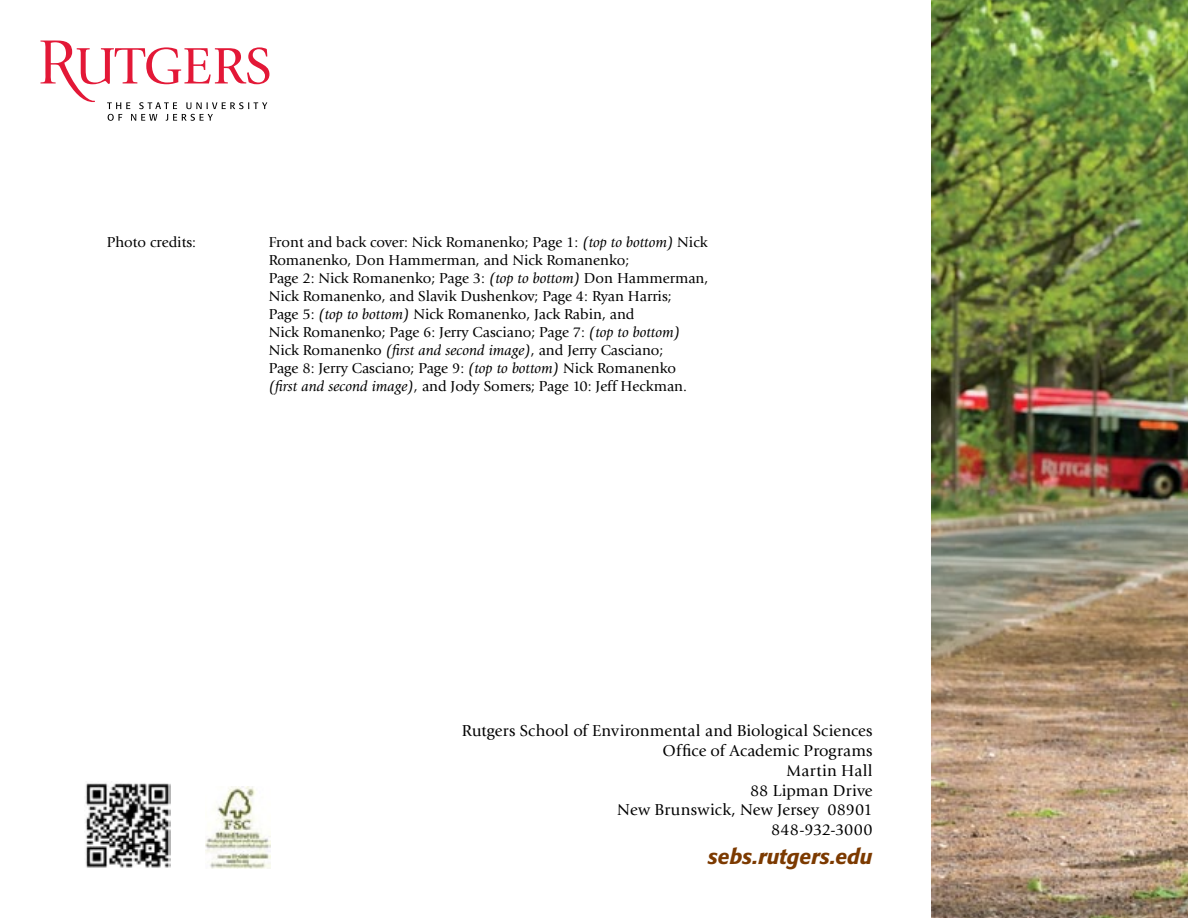
<style>
.page{position:relative;width:1188px;height:918px;background:#fff}
.page>*{position:absolute;margin:0;border:0;box-sizing:border-box;transform-origin:0 0}
.t1{font:italic 500 21px "Formata BQ";color:#7c3a00}
.t2{font:16.5px/19.8px "Giovanni Std";letter-spacing:.01em;color:#000;text-align:right}
.t3{font:15px/18px "Giovanni Std";color:#000}
.s1{font-style:italic}
</style>
<div class="page">
<img style="left:932px;top:0;width:256px;height:918px">
<svg style="left:40px;top:40px;width:229px;height:81px"></svg>
<img style="left:85px;top:783px;width:86px;height:85px">
<img style="left:205px;top:787px;width:66px;height:81px">
<p class="t3" style="left:107px;top:234px;width:91px">Photo credits:</p>
<p class="t3" style="left:269px;top:234px;width:441px">Front and back cover: Nick Romanenko; Page 1: <span class="s1">(top to bottom)</span> Nick Romanenko, Don Hammerman, and Nick Romanenko;<br>Page 2: Nick Romanenko; Page 3: <span class="s1">(top to bottom)</span> Don Hammerman, Nick Romanenko, and Slavik Dushenkov; Page 4: Ryan Harris;<br>Page 5: <span class="s1">(top to bottom)</span> Nick Romanenko, Jack Rabin, and<br>Nick Romanenko; Page 6: Jerry Casciano; Page 7: <span class="s1">(top to bottom)<br></span>Nick Romanenko <span class="s1">(first and second image)</span>, and Jerry Casciano;<br>Page 8: Jerry Casciano; Page 9: <span class="s1">(top to bottom)</span> Nick Romanenko <span class="s1">(first and second image),</span> and Jody Somers; Page 10: Jeff Heckman.</p>
<p class="t2" style="left:462px;top:721px;width:412px">Rutgers School of Environmental and Biological Sciences<br>Office of Academic Programs<br>Martin Hall<br>88 Lipman Drive<br>New Brunswick, New Jersey 08901<br>848-932-3000</p>
<h1 class="t1" style="left:708px;top:844px;width:166px">sebs.rutgers.edu</h1>
</div>
